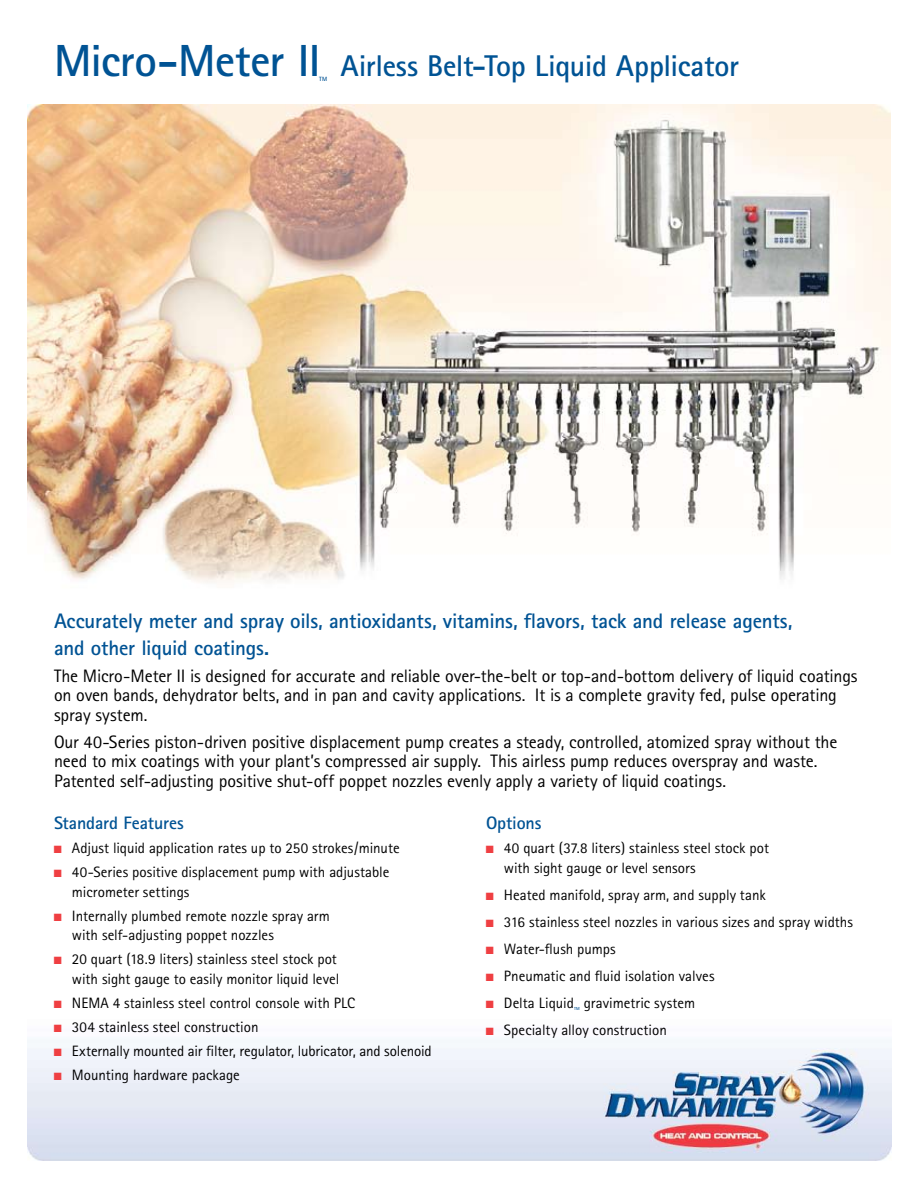
<style>
.page{position:relative;width:918px;height:1188px;background:#fff}
.page>*{position:absolute;margin:0;border:0;box-sizing:border-box;transform-origin:0 0}
.t1{font:700 45px "Rotis Sans Serif";letter-spacing:-.01em;color:#005394}
.t2{font:700 30px "Rotis Sans Serif";letter-spacing:-.015em;color:#005394}
.t3{font:700 21px/27px "Rotis Sans Serif";letter-spacing:-.01em;color:#005394}
.t4{font:18px/19.5px "Rotis Sans Serif";letter-spacing:-.01em;color:#000}
.t5{font:700 18px "Rotis Sans Serif";letter-spacing:-.005em;color:#005394}
.t6{font:15px/19.5px "Rotis Sans Serif";color:#000}
.t7{font:700 6.15px "Rotis Sans Serif";color:#005394}
.t8{font:700 4.35px "Rotis Sans Serif";color:#005394}
.s1{color:#ef3f42}
</style>
<div class="page">
<img style="left:27px;top:104px;width:864px;height:479px">
<img style="left:28px;top:1040px;width:864px;height:121px">
<h1 class="t1" style="left:54px;top:32px;width:268px">Micro-Meter II</h1>
<p class="t7" style="left:319px;top:75px;width:10px">tm</p>
<h2 class="t2" style="left:341px;top:47px;width:400px">Airless Belt-Top Liquid Applicator</h2>
<h3 class="t3" style="left:54px;top:607px;width:740px">Accurately meter and spray oils, antioxidants, vitamins, flavors, tack and release agents, and other liquid coatings.</h3>
<p class="t4" style="left:54px;top:666px;width:805px">The Micro-Meter II is designed for accurate and reliable over-the-belt or top-and-bottom delivery of liquid coatings on oven bands, dehydrator belts, and in pan and cavity applications. It is a complete gravity fed, pulse operating spray system.</p>
<p class="t4" style="left:54px;top:732px;width:785px">Our 40-Series piston-driven positive displacement pump creates a steady, controlled, atomized spray without the need to mix coatings with your plant’s compressed air supply. This airless pump reduces overspray and waste.<br>Patented self-adjusting positive shut-off poppet nozzles evenly apply a variety of liquid coatings.</p>
<p class="t5" style="left:54px;top:812px;width:131px">Standard Features</p>
<p class="t6" style="left:54px;top:838px;width:347px"><span class="s1">■</span> Adjust liquid application rates up to 250 strokes/minute</p>
<p class="t6" style="left:72px;top:862px;width:319px;text-indent:-18px"><span class="s1">■</span> 40-Series positive displacement pump with adjustable micrometer settings</p>
<p class="t6" style="left:72px;top:906px;width:259px;text-indent:-18px"><span class="s1">■</span> Internally plumbed remote nozzle spray arm with self-adjusting poppet nozzles</p>
<p class="t6" style="left:54px;top:949px;width:287px;text-align:right"><span class="s1">■</span> 20 quart (18.9 liters) stainless steel stock pot with sight gauge to easily monitor liquid level</p>
<p class="t6" style="left:54px;top:993px;width:303px"><span class="s1">■</span> NEMA 4 stainless steel control console with PLC</p>
<p class="t6" style="left:54px;top:1017px;width:206px"><span class="s1">■</span> 304 stainless steel construction</p>
<p class="t6" style="left:54px;top:1041px;width:379px"><span class="s1">■</span> Externally mounted air filter, regulator, lubricator, and solenoid</p>
<p class="t6" style="left:54px;top:1065px;width:187px"><span class="s1">■</span> Mounting hardware package</p>
<p class="t5" style="left:486px;top:812px;width:57px">Options</p>
<p class="t6" style="left:504px;top:838px;width:267px;text-indent:-18px"><span class="s1">■</span> 40 quart (37.8 liters) stainless steel stock pot with sight gauge or level sensors</p>
<p class="t6" style="left:486px;top:885px;width:281px"><span class="s1">■</span> Heated manifold, spray arm, and supply tank</p>
<p class="t6" style="left:486px;top:912px;width:368px"><span class="s1">■</span> 316 stainless steel nozzles in various sizes and spray widths</p>
<p class="t6" style="left:486px;top:939px;width:131px"><span class="s1">■</span> Water-flush pumps</p>
<p class="t6" style="left:486px;top:966px;width:230px"><span class="s1">■</span> Pneumatic and fluid isolation valves</p>
<p class="t6" style="left:486px;top:993px;width:89px"><span class="s1">■</span> Delta Liquid</p>
<p class="t8" style="left:574px;top:1006px;width:4px">TM</p>
<p class="t6" style="left:584px;top:993px;width:113px">gravimetric system</p>
<p class="t6" style="left:486px;top:1020px;width:182px"><span class="s1">■</span> Specialty alloy construction</p>
</div>
